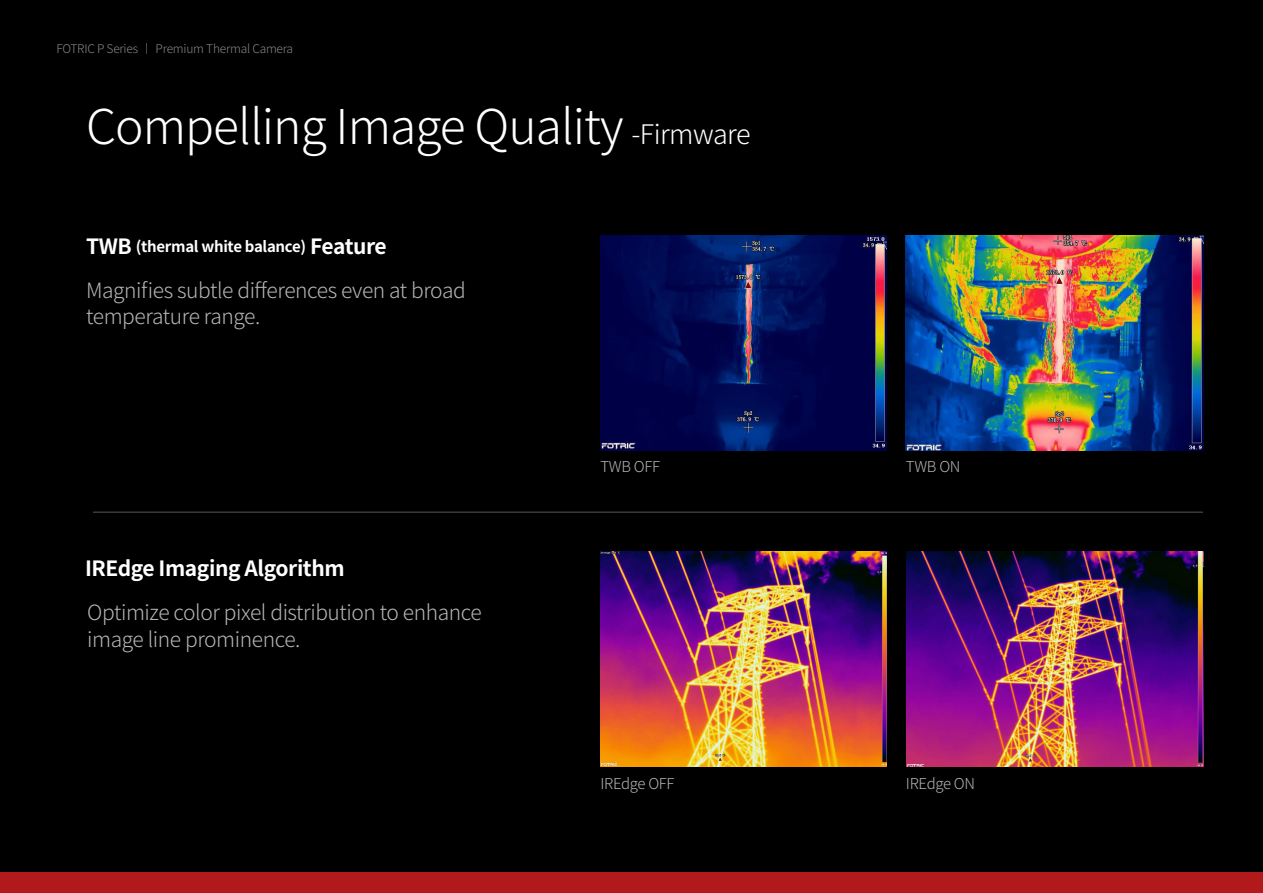
<style>
.page{position:relative;width:1263px;height:893px;background:#fff}
.page>*{position:absolute;margin:0;border:0;box-sizing:border-box;transform-origin:0 0}
.t1{font:300 48px "Source Han Sans CN";letter-spacing:-.02em;color:#fff}
.t2{font:300 27px "Source Han Sans CN";letter-spacing:-.02em;color:#fff}
.t3{font:300 21px/26.5px "Source Han Sans CN";letter-spacing:-.02em;color:#b5b6b6}
.t4{font:700 21px "Source Han Sans CN";letter-spacing:-.02em;color:#fff}
.t5{font:700 15px "Source Han Sans CN";letter-spacing:-.02em;color:#fff}
.t6{font:300 15px "Source Han Sans CN";letter-spacing:-.02em;color:#b5b6b6}
.t7{font:300 12px "Source Han Sans CN";letter-spacing:-.02em;color:#898989}
.s1{font-size:21px}
</style>
<div class="page">
<div style="left:0;top:872px;width:1263px;height:21px;background:#b2191b"></div>
<div style="left:0;top:0;width:1263px;height:872px;background:#000"></div>
<img style="left:600px;top:236px;width:287px;height:214px">
<img style="left:906px;top:236px;width:297px;height:215px">
<img style="left:600px;top:551px;width:287px;height:215px">
<img style="left:906px;top:551px;width:297px;height:215px">
<hr style="left:93px;top:512px;width:1110px;height:1px;background:#595757">
<p class="t7" style="left:56px;top:42px;width:238px">FOTRIC P Series 丨 Premium Thermal Camera</p>
<h1 class="t1" style="left:86px;top:100px;width:539px">Compelling Image Quality</h1>
<p class="t2" style="left:631px;top:119px;width:121px">-Firmware</p>
<p class="t5" style="left:86px;top:238px;width:302px"><span class="s1">TWB</span> (thermal white balance) <span class="s1">Feature</span></p>
<p class="t3" style="left:86px;top:277px;width:381px">Magnifies subtle differences even at broad temperature range.</p>
<p class="t4" style="left:85px;top:557px;width:261px">IREdge Imaging Algorithm</p>
<p class="t3" style="left:87px;top:599px;width:396px">Optimize color pixel distribution to enhance image line prominence.</p>
<p class="t6" style="left:600px;top:458px;width:61px">TWB OFF</p>
<p class="t6" style="left:600px;top:775px;width:76px">IREdge OFF</p>
<p class="t6" style="left:906px;top:458px;width:56px">TWB ON</p>
<p class="t6" style="left:906px;top:775px;width:71px">IREdge ON</p>
</div>
